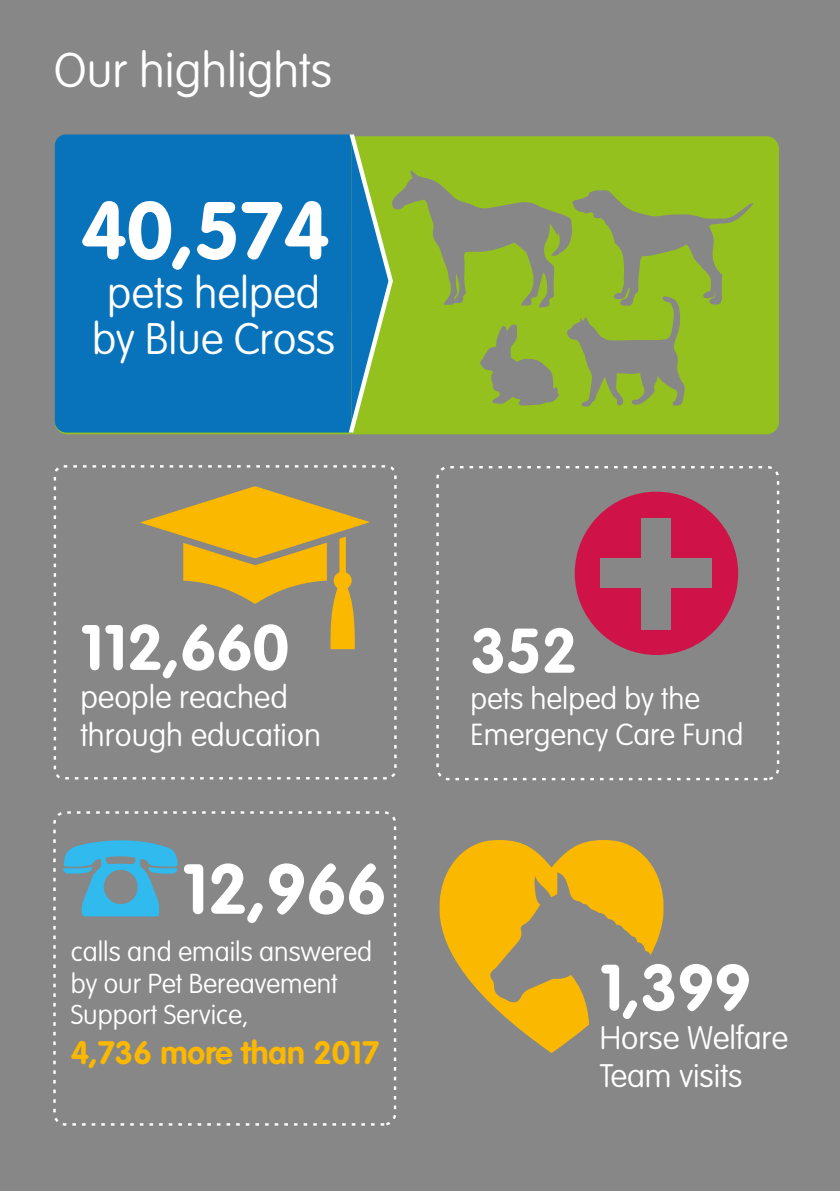
<style>
.page{position:relative;width:840px;height:1191px;background:#fff}
.page>*{position:absolute;margin:0;border:0;box-sizing:border-box;transform-origin:0 0}
.t1{font:700 80px "VAG Rounded Std";color:#fff}
.t2{font:700 69.6px "VAG Rounded Std";color:#fff}
.t3{font:700 64.2px "VAG Rounded Std";color:#fff}
.t4{font:700 63px "VAG Rounded Std";color:#fff}
.t5{font:700 62px "VAG Rounded Std";color:#fff}
.t6{font:100 48px "VAG Rounded Std";color:#fff}
.t7{font:100 43.4px/45.8px "VAG Rounded Std";color:#fff;text-align:center}
.t8{font:100 32px/38.4px "VAG Rounded Std";color:#fff}
.t9{font:700 32px "VAG Rounded Std";color:#fbb800}
.t10{font:100 31.6px/37.8px "VAG Rounded Std";color:#fff}
.t11{font:100 30px/36px "VAG Rounded Std";color:#fff}
.t12{font:100 27px/31.2px "VAG Rounded Std";color:#fff}
</style>
<div class="page">
<div style="left:0;top:0;width:839px;height:1191px;background:#878787"></div>
<svg style="left:63px;top:840px;width:115px;height:76px"></svg>
<div style="left:55px;top:136px;width:723px;height:298px;background:#95c11f;border-radius:12px"></div>
<div style="left:53px;top:811px;width:343px;height:314px;border:2px dashed #fff;border-radius:11px"></div>
<div style="left:55px;top:134px;width:293px;height:298px;background:#0873ba"></div>
<svg style="left:140px;top:486px;width:230px;height:163px"></svg>
<div style="left:574px;top:491px;width:163px;height:164px;background:#cf1348;border-radius:50%"></div>
<div style="left:640px;top:518px;width:30px;height:111px;background:#878787"></div>
<div style="left:600px;top:558px;width:111px;height:30px;background:#878787"></div>
<svg style="left:439px;top:840px;width:224px;height:213px"></svg>
<div style="left:436px;top:466px;width:342px;height:314px;border:2px dashed #fff;border-radius:11px"></div>
<div style="left:54px;top:465px;width:342px;height:314px;border:2px dashed #fff;border-radius:9px"></div>
<svg style="left:348px;top:134px;width:405px;height:298px"></svg>
<h3 class="t6" style="left:54px;top:42px;width:279px">Our highlights</h3>
<h1 class="t1" style="left:81px;top:184px;width:250px">40,574</h1>
<h3 class="t7" style="left:92px;top:271px;width:244px">pets helped by Blue Cross</h3>
<h3 class="t4" style="left:80px;top:611px;width:210px">112,660</h3>
<p class="t10" style="left:80px;top:679px;width:242px">people reached through education</p>
<h2 class="t2" style="left:182px;top:848px;width:205px">12,966</h2>
<p class="t12" style="left:71px;top:937px;width:303px">calls and emails answered by our Pet Bereavement<br>Support Service,</p>
<p class="t9" style="left:71px;top:1033px;width:310px">4,736 more than 2017</p>
<h3 class="t5" style="left:470px;top:614px;width:108px">352</h3>
<p class="t11" style="left:470px;top:681px;width:274px">pets helped by the<br>Emergency Care Fund</p>
<h3 class="t3" style="left:599px;top:950px;width:153px">1,399</h3>
<p class="t8" style="left:599px;top:1019px;width:190px">Horse Welfare<br>Team visits</p>
</div>
